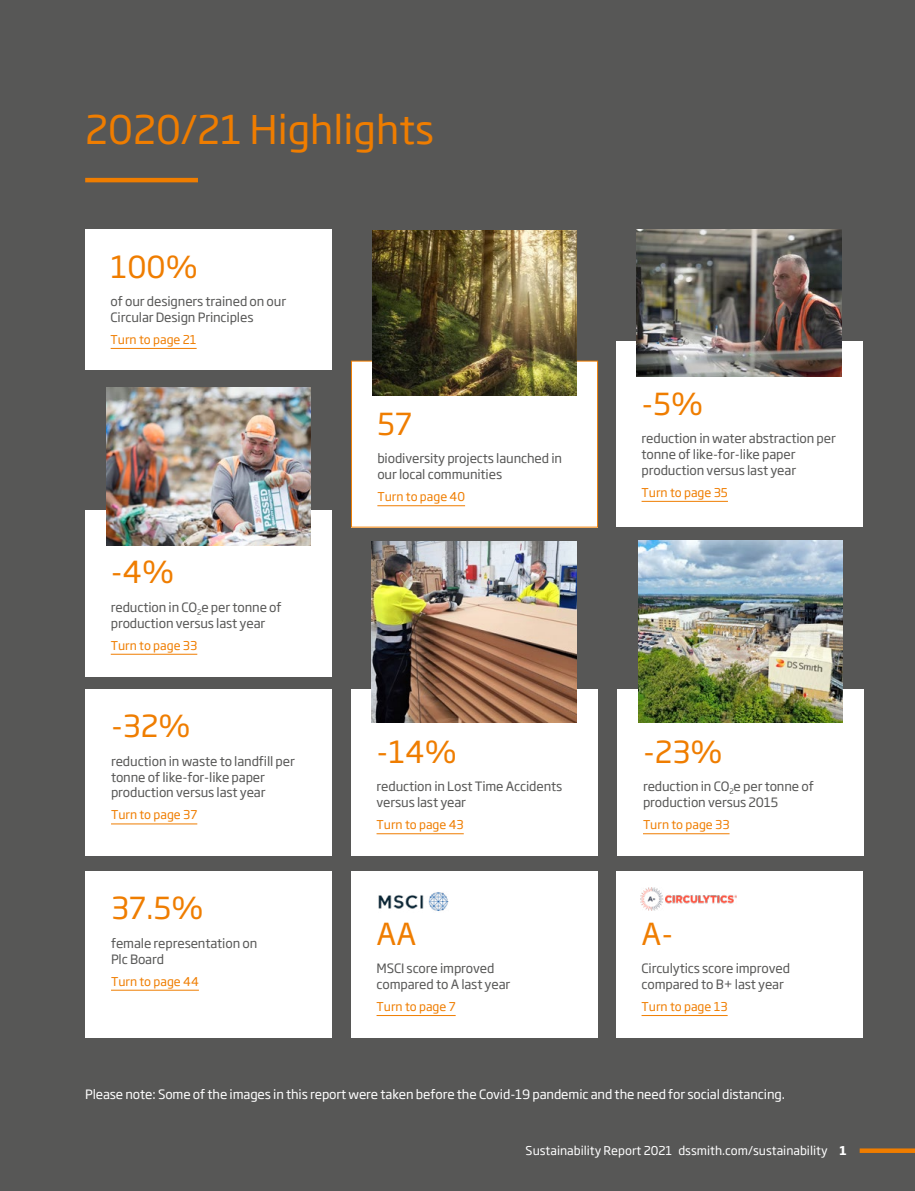
<style>
.page{position:relative;width:915px;height:1191px;background:#fff}
.page>*{position:absolute;margin:0;border:0;box-sizing:border-box;transform-origin:0 0}
.t1{font:39px "Soho Gothic Pro";color:#ef7d00}
.t2{font:30px "Soho Gothic Pro";color:#ef7d00}
.t3{font:12.75px/15.8px "Soho Gothic Pro";letter-spacing:-.01em;color:#575756}
.t4{font:12.75px "Soho Gothic Pro";letter-spacing:-.01em;color:#fff}
.t5{font:12px "Soho Gothic Pro";color:#ef7d00}
.t6{font:12px "Soho Gothic Pro";color:#fff}
.s1{font-weight:700}
</style>
<div class="page">
<div style="left:0;top:0;width:914px;height:1191px;background:#575756"></div>
<hr style="left:85px;top:178px;width:113px;height:4px;background:#ef7d00">
<div style="left:85px;top:230px;width:246px;height:140px;background:#fff"></div>
<hr style="left:111px;top:348px;width:85px;height:1px;background:#ef7d00">
<div style="left:351px;top:689px;width:246px;height:166px;background:#fff"></div>
<hr style="left:376px;top:833px;width:87px;height:1px;background:#ef7d00">
<div style="left:85px;top:689px;width:246px;height:166px;background:#fff"></div>
<hr style="left:111px;top:823px;width:86px;height:1px;background:#ef7d00">
<div style="left:615px;top:341px;width:246px;height:186px;background:#fff"></div>
<hr style="left:641px;top:501px;width:86px;height:1px;background:#ef7d00">
<div style="left:351px;top:871px;width:246px;height:166px;background:#fff"></div>
<hr style="left:376px;top:1015px;width:79px;height:1px;background:#ef7d00">
<div style="left:615px;top:871px;width:246px;height:166px;background:#fff"></div>
<hr style="left:641px;top:1015px;width:86px;height:1px;background:#ef7d00">
<div style="left:85px;top:510px;width:246px;height:166px;background:#fff"></div>
<hr style="left:111px;top:654px;width:86px;height:1px;background:#ef7d00">
<div style="left:617px;top:689px;width:246px;height:166px;background:#fff"></div>
<hr style="left:642px;top:833px;width:87px;height:1px;background:#ef7d00">
<div style="left:351px;top:361px;width:246px;height:166px;background:#fff"></div>
<hr style="left:377px;top:505px;width:88px;height:1px;background:#ef7d00">
<div style="left:85px;top:871px;width:246px;height:166px;background:#fff"></div>
<hr style="left:111px;top:989px;width:88px;height:1px;background:#ef7d00">
<img style="left:640px;top:887px;width:96px;height:23px">
<img style="left:378px;top:892px;width:71px;height:19px">
<img style="left:372px;top:230px;width:204px;height:165px">
<img style="left:638px;top:541px;width:204px;height:181px">
<img style="left:636px;top:230px;width:204px;height:146px">
<img style="left:372px;top:541px;width:204px;height:181px">
<img style="left:106px;top:388px;width:204px;height:157px">
<div style="left:859px;top:1148px;width:55px;height:5px;background:#ef7d00"></div>
<h1 class="t1" style="left:85px;top:99px;width:350px">2020/21 Highlights</h1>
<h2 class="t2" style="left:111px;top:243px;width:89px">100%</h2>
<p class="t3" style="left:111px;top:293px;width:177px">of our designers trained on our<br>Circular Design Principles</p>
<p class="t5" style="left:111px;top:330px;width:87px">Turn to page 21</p>
<h2 class="t2" style="left:111px;top:549px;width:65px">-4%</h2>
<p class="t3" style="left:111px;top:598px;width:172px">reduction in CO<sub>2</sub>e per tonne of production versus last year</p>
<p class="t5" style="left:111px;top:636px;width:88px">Turn to page 33</p>
<h2 class="t2" style="left:111px;top:703px;width:81px">-32%</h2>
<p class="t3" style="left:111px;top:752px;width:185px">reduction in waste to landfill per tonne of like-for-like paper production versus last year</p>
<p class="t5" style="left:111px;top:805px;width:88px">Turn to page 37</p>
<h2 class="t2" style="left:111px;top:885px;width:94px">37.5%</h2>
<p class="t3" style="left:111px;top:934px;width:148px">female representation on<br>Plc Board</p>
<p class="t5" style="left:111px;top:972px;width:89px">Turn to page 44</p>
<h2 class="t2" style="left:377px;top:400px;width:36px">57</h2>
<p class="t3" style="left:377px;top:450px;width:186px">biodiversity projects launched in our local communities</p>
<p class="t5" style="left:377px;top:487px;width:89px">Turn to page 40</p>
<h2 class="t2" style="left:641px;top:380px;width:63px">-5%</h2>
<p class="t3" style="left:641px;top:430px;width:196px">reduction in water abstraction per tonne of like-for-like paper production versus last year</p>
<p class="t5" style="left:641px;top:483px;width:88px">Turn to page 35</p>
<h2 class="t2" style="left:376px;top:728px;width:82px">-14%</h2>
<p class="t3" style="left:376px;top:778px;width:187px">reduction in Lost Time Accidents versus last year</p>
<p class="t5" style="left:376px;top:815px;width:89px">Turn to page 43</p>
<h2 class="t2" style="left:376px;top:910px;width:41px">AA</h2>
<p class="t3" style="left:376px;top:960px;width:135px">MSCI score improved compared to A last year</p>
<p class="t5" style="left:376px;top:997px;width:81px">Turn to page 7</p>
<h2 class="t2" style="left:642px;top:728px;width:81px">-23%</h2>
<p class="t3" style="left:642px;top:778px;width:172px">reduction in CO<sub>2</sub>e per tonne of production versus 2015</p>
<p class="t5" style="left:642px;top:815px;width:88px">Turn to page 33</p>
<h2 class="t2" style="left:641px;top:910px;width:33px">A-</h2>
<p class="t3" style="left:641px;top:960px;width:150px">Circulytics score improved compared to B+ last year</p>
<p class="t5" style="left:641px;top:997px;width:88px">Turn to page 13</p>
<p class="t4" style="left:85px;top:1084px;width:701px">Please note: Some of the images in this report were taken before the Covid-19 pandemic and the need for social distancing.</p>
<p class="t6" style="left:525px;top:1141px;width:322px">Sustainability Report 2021 dssmith.com/sustainability <span class="s1">1</span></p>
</div>
